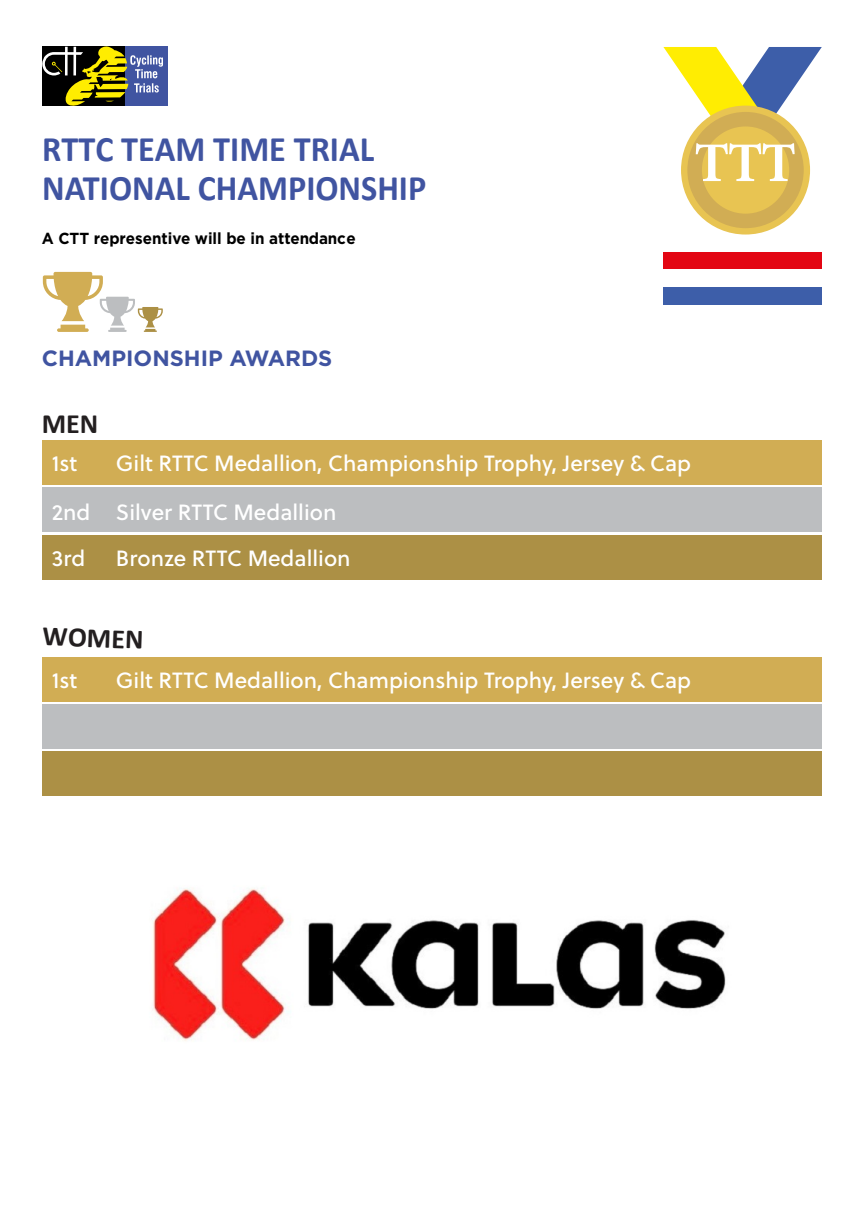
<style>
.page{position:relative;width:857px;height:1208px;background:#fff}
.page>*{position:absolute;margin:0;border:0;box-sizing:border-box;transform-origin:0 0}
.t1{font:700 56px "Minion Pro";color:#fff}
.t2{font:700 36px/39.6px "Calibri";color:#4054a1;scale:.95 1}
.t3{font:700 28px "Calibri";color:#231f20}
.t4{font:22px/46px "Soleil";color:#fff}
.t5{font:700 22px "Gotham";color:#4054a1}
.t6{font:700 16px "Gotham";color:#000;scale:.95 1}
</style>
<div class="page">
<div style="left:125px;top:46px;width:42px;height:60px;background:#4054a1"></div>
<svg style="left:42px;top:46px;width:121px;height:60px"></svg>
<svg style="left:663px;top:47px;width:158px;height:181px"></svg>
<div style="left:663px;top:253px;width:158px;height:17px;background:#e30613"></div>
<div style="left:663px;top:287px;width:158px;height:17px;background:#3d5ea9"></div>
<div style="left:42px;top:440px;width:779px;height:45px;background:#d1ad54"></div>
<div style="left:42px;top:488px;width:779px;height:44px;background:#bcbec0"></div>
<div style="left:42px;top:535px;width:779px;height:44px;background:#ac9045"></div>
<div style="left:42px;top:657px;width:779px;height:44px;background:#d1ad54"></div>
<div style="left:42px;top:704px;width:779px;height:44px;background:#bcbec0"></div>
<div style="left:42px;top:751px;width:779px;height:45px;background:#ac9045"></div>
<svg style="left:43px;top:272px;width:120px;height:60px"></svg>
<img style="left:152px;top:888px;width:574px;height:153px">
<p class="t2" style="left:42px;top:128px;width:405px">RTTC TEAM TIME TRIAL<br>NATIONAL CHAMPIONSHIP</p>
<p class="t6" style="left:42px;top:229px;width:332px">A CTT representive will be in attendance</p>
<p class="t5" style="left:42px;top:345px;width:292px">CHAMPIONSHIP AWARDS</p>
<p class="t3" style="left:42px;top:403px;width:58px">MEN</p>
<p class="t1" style="left:693px;top:124px;width:103px">TTT</p>
<p class="t4" style="left:52px;top:440px;width:27px">1st</p>
<p class="t4" style="left:116px;top:440px;width:576px">Gilt RTTC Medallion, Championship Trophy, Jersey &amp; Cap</p>
<p class="t4" style="left:52px;top:488px;width:286px">2nd Silver RTTC Medallion<br>3rd</p>
<p class="t4" style="left:116px;top:534px;width:236px">Bronze RTTC Medallion</p>
<p class="t3" style="left:43px;top:616px;width:102px;rotate:2deg">WOMEN</p>
<p class="t4" style="left:52px;top:656px;width:27px">1st</p>
<p class="t4" style="left:116px;top:656px;width:576px">Gilt RTTC Medallion, Championship Trophy, Jersey &amp; Cap</p>
</div>
